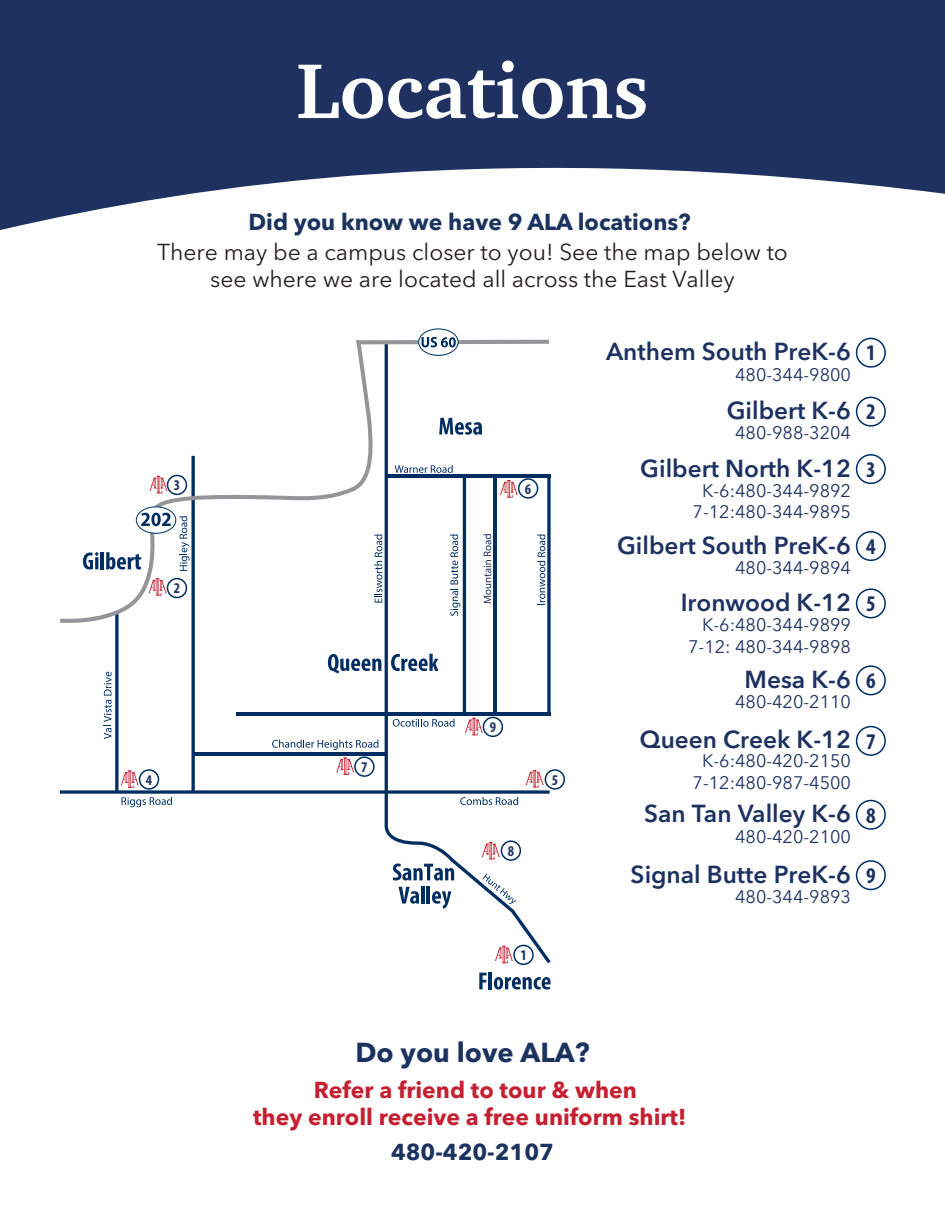
<style>
.page{position:relative;width:945px;height:1215px;background:#fff}
.page>*{position:absolute;margin:0;border:0;box-sizing:border-box;transform-origin:0 0}
.t1{font:700 79.5px "Charter BT";color:#fff}
.t2{font:700 27.3px "Avenir Next LT Pro";color:#1c3360}
.t3{font:600 24.45px "Avenir Next LT Pro";color:#1e3160}
.t4{font:22.95px/27.5px "Avenir Next LT Pro";color:#231f20;text-align:center}
.t5{font:700 22.95px/27.5px "Avenir Next LT Pro";color:#c42031;text-align:center}
.t6{font:700 22.95px "Avenir Next LT Pro";color:#1c3360}
.t7{font:700 condensed 22.5px "Myriad Pro";color:#1e3160}
.t8{font:18px/21.6px "Avenir Next LT Pro";color:#1e3160;text-align:center}
.t9{font:700 condensed 14.85px "Myriad Pro";color:#1e3160}
.s1{font-family:"Myriad Pro";font-weight:700;font-stretch:condensed;font-size:22.5px}
</style>
<div class="page">
<svg style="left:0;top:0;width:945px;height:230px;fill:#1e3160"></svg>
<svg style="left:479px;top:973px;width:8px;height:16px"></svg>
<hr style="left:489px;top:972px;width:3px;height:17px;background:#002d62">
<svg style="left:494px;top:977px;width:57px;height:13px"></svg>
<svg style="left:384px;top:356px;width:167px;height:607px"></svg>
<svg style="left:60px;top:456px;width:491px;height:338px"></svg>
<hr style="left:236px;top:712px;width:315px;height:3px;background:#002d62">
<hr style="left:192px;top:752px;width:194px;height:3px;background:#002d62">
<svg style="left:450px;top:535px;width:10px;height:81px"></svg>
<svg style="left:537px;top:535px;width:8px;height:70px"></svg>
<svg style="left:104px;top:672px;width:8px;height:67px"></svg>
<svg style="left:377px;top:535px;width:5px;height:68px"></svg>
<svg style="left:122px;top:797px;width:50px;height:10px"></svg>
<svg style="left:395px;top:465px;width:58px;height:8px"></svg>
<svg style="left:393px;top:719px;width:62px;height:8px"></svg>
<svg style="left:465px;top:718px;width:18px;height:17px"></svg>
<svg style="left:482px;top:842px;width:18px;height:17px"></svg>
<svg style="left:495px;top:946px;width:18px;height:17px"></svg>
<svg style="left:121px;top:770px;width:18px;height:18px"></svg>
<svg style="left:500px;top:480px;width:18px;height:18px"></svg>
<svg style="left:60px;top:356px;width:317px;height:267px"></svg>
<svg style="left:106px;top:506px;width:84px;height:65px"></svg>
<svg style="left:356px;top:328px;width:193px;height:28px"></svg>
<svg style="left:460px;top:797px;width:58px;height:8px"></svg>
<svg style="left:272px;top:740px;width:106px;height:10px"></svg>
<svg style="left:483px;top:873px;width:33px;height:31px"></svg>
<div style="left:518px;top:478px;width:20px;height:21px;border:2px solid #002d62;border-radius:50%"></div>
<div style="left:167px;top:578px;width:20px;height:20px;border:2px solid #002d62;border-radius:50%"></div>
<div style="left:139px;top:769px;width:20px;height:21px;border:2px solid #002d62;border-radius:50%"></div>
<div style="left:501px;top:840px;width:20px;height:21px;border:2px solid #002d62;border-radius:50%"></div>
<div style="left:483px;top:717px;width:20px;height:20px;border:2px solid #002d62;border-radius:50%"></div>
<div style="left:354px;top:756px;width:21px;height:21px;border:2px solid #002d62;border-radius:50%"></div>
<div style="left:167px;top:475px;width:20px;height:20px;border:2px solid #002d62;border-radius:50%"></div>
<div style="left:513px;top:945px;width:21px;height:20px;border:2px solid #002d62;border-radius:50%"></div>
<div style="left:856px;top:338px;width:30px;height:30px;border:2px solid #002d62;border-radius:50%"></div>
<div style="left:856px;top:397px;width:30px;height:30px;border:2px solid #002d62;border-radius:50%"></div>
<div style="left:856px;top:454px;width:30px;height:30px;border:2px solid #002d62;border-radius:50%"></div>
<div style="left:856px;top:531px;width:30px;height:30px;border:2px solid #002d62;border-radius:50%"></div>
<div style="left:856px;top:588px;width:30px;height:30px;border:2px solid #002d62;border-radius:50%"></div>
<div style="left:856px;top:665px;width:30px;height:30px;border:2px solid #002d62;border-radius:50%"></div>
<div style="left:856px;top:726px;width:30px;height:30px;border:2px solid #002d62;border-radius:50%"></div>
<div style="left:856px;top:800px;width:30px;height:30px;border:2px solid #002d62;border-radius:50%"></div>
<div style="left:856px;top:860px;width:30px;height:30px;border:2px solid #002d62;border-radius:50%"></div>
<div style="left:545px;top:769px;width:20px;height:21px;border:2px solid #002d62;border-radius:50%"></div>
<hr style="left:493px;top:476px;width:4px;height:237px;background:#002d62">
<svg style="left:483px;top:534px;width:8px;height:69px"></svg>
<h1 class="t1" style="left:296px;top:41px;width:354px">Locations</h1>
<p class="t6" style="left:248px;top:208px;width:444px">Did you know we have 9 ALA locations?</p>
<p class="t4" style="left:157px;top:238px;width:632px">There may be a campus closer to you! See the map below to see where we are located all across the East Valley</p>
<h3 class="t3" style="left:606px;top:337px;width:271px">Anthem South PreK-6 <span class="s1">1</span></h3>
<p class="t8" style="left:735px;top:363px;width:117px">480-344-9800</p>
<p class="t9" style="left:174px;top:476px;width:8px">3</p>
<p class="t9" style="left:174px;top:579px;width:8px">2</p>
<p class="t9" style="left:146px;top:770px;width:8px">4</p>
<p class="t9" style="left:361px;top:758px;width:8px">7</p>
<p class="t9" style="left:525px;top:479px;width:8px">6</p>
<p class="t9" style="left:490px;top:718px;width:8px">9</p>
<p class="t9" style="left:508px;top:842px;width:8px">8</p>
<p class="t9" style="left:552px;top:770px;width:8px">5</p>
<p class="t9" style="left:520px;top:946px;width:8px">1</p>
<h3 class="t3" style="left:727px;top:396px;width:150px">Gilbert K-6 <span class="s1">2</span></h3>
<h3 class="t3" style="left:640px;top:453px;width:237px">Gilbert North K-12 <span class="s1">3</span></h3>
<p class="t8" style="left:735px;top:422px;width:117px">480-988-3204</p>
<p class="t8" style="left:693px;top:480px;width:160px">K-6:480-344-9892<br>7-12:480-344-9895</p>
<h3 class="t3" style="left:617px;top:530px;width:260px">Gilbert South PreK-6 <span class="s1">4</span></h3>
<h3 class="t3" style="left:681px;top:588px;width:196px">Ironwood K-12 <span class="s1">5</span></h3>
<p class="t8" style="left:735px;top:557px;width:117px">480-344-9894</p>
<p class="t8" style="left:688px;top:614px;width:164px;text-align:right">K-6:480-344-9899<br>7-12: 480-344-9898</p>
<h3 class="t3" style="left:745px;top:665px;width:133px">Mesa K-6 <span class="s1">6</span></h3>
<p class="t8" style="left:735px;top:691px;width:117px">480-420-2110</p>
<h3 class="t3" style="left:640px;top:725px;width:237px">Queen Creek K-12 <span class="s1">7</span></h3>
<p class="t8" style="left:693px;top:750px;width:160px;line-height:22px">K-6:480-420-2150<br>7-12:480-987-4500</p>
<p class="t8" style="left:735px;top:825px;width:117px">480-420-2100</p>
<h3 class="t3" style="left:644px;top:799px;width:233px">San Tan Valley K-6 <span class="s1">8</span></h3>
<h3 class="t3" style="left:631px;top:859px;width:222px">Signal Butte PreK-6</h3>
<p class="t7" style="left:866px;top:861px;width:11px">9</p>
<p class="t8" style="left:735px;top:886px;width:117px">480-344-9893</p>
<h2 class="t2" style="left:355px;top:1036px;width:236px">Do you love ALA?</h2>
<p class="t5" style="left:253px;top:1076px;width:435px">Refer a friend to tour &amp; when<br>they enroll receive a free uniform shirt!</p>
<p class="t6" style="left:391px;top:1138px;width:164px">480-420-2107</p>
</div>
